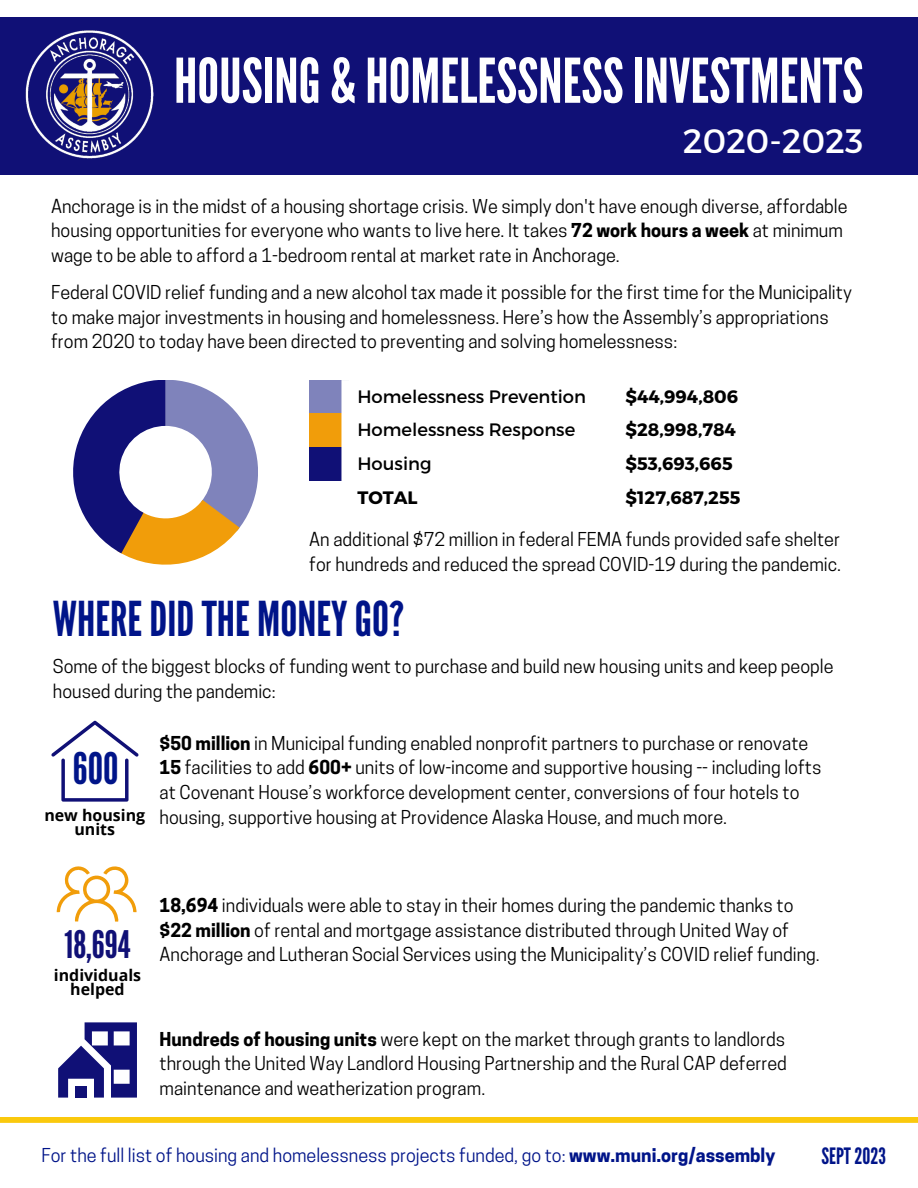
<style>
.page{position:relative;width:918px;height:1188px;background:#fff}
.page>*{position:absolute;margin:0;border:0;box-sizing:border-box;transform-origin:0 0}
.t1{font:61.5px "League Gothic";color:#fff}
.t2{font:48px "League Gothic";color:#001489}
.t3{font:43.5px "League Gothic";color:#001489}
.t4{font:37.95px "League Gothic";color:#101076}
.t5{font:33.9px "Montserrat";color:#fff}
.t6{font:22.5px "League Gothic";color:#001489}
.t7{font:18px/24.8px "Cooper Hewitt";color:#000}
.t8{font:18px "Cooper Hewitt";color:#001489}
.t9{font:700 18px "Montserrat";color:#000}
.t10{font:18px "Montserrat";color:#000}
.t11{font:700 15.9px/13.5px "Open Sans";color:#000;text-align:center}
.s1{font-weight:700}
</style>
<div class="page">
<div style="left:0;top:17px;width:918px;height:157px;background:#101076"></div>
<svg style="left:0;top:1117px;width:918px;height:6px;background:#faca11"></svg>
<img style="left:10px;top:30px;width:159px;height:145px">
<svg style="left:73px;top:380px;width:185px;height:185px"></svg>
<div style="left:309px;top:380px;width:39px;height:34px;background:#7f83bb"></div>
<div style="left:309px;top:414px;width:39px;height:34px;background:#f19d0a"></div>
<div style="left:309px;top:447px;width:39px;height:35px;background:#101076"></div>
<div style="left:309px;top:481px;width:39px;height:35px;background:#fff"></div>
<div style="left:341px;top:380px;width:14px;height:135px;background:#fff"></div>
<svg style="left:58px;top:1022px;width:79px;height:76px"></svg>
<svg style="left:51px;top:721px;width:88px;height:81px"></svg>
<svg style="left:57px;top:866px;width:80px;height:56px"></svg>
<p class="t1" style="left:174px;top:45px;width:691px">HOUSING &amp; HOMELESSNESSINVESTMENTS</p>
<p class="t5" style="left:683px;top:119px;width:182px">2020-2023</p>
<p class="t7" style="left:51px;top:196px;width:798px">Anchorage is in the midst of a housing shortage crisis. We simply don't have enough diverse, affordable housing opportunities for everyone who wants to live here. It takes <span class="s1">72 work hours a week</span> at minimum wage to be able to afford a 1-bedroom rental at market rate in Anchorage.</p>
<p class="t7" style="left:51px;top:282px;width:802px">Federal COVID relief funding and a new alcohol tax made it possible for the first time for the Municipality to make major investments in housing and homelessness. Here’s how the Assembly’s appropriations from 2020 to today have been directed to preventing and solving homelessness:</p>
<p class="t10" style="left:357px;top:384px;width:230px">Homelessness Prevention</p>
<p class="t9" style="left:626px;top:384px;width:114px">$44,994,806</p>
<p class="t10" style="left:357px;top:418px;width:219px">Homelessness Response</p>
<p class="t9" style="left:626px;top:418px;width:112px">$28,998,784</p>
<p class="t10" style="left:357px;top:452px;width:76px">Housing</p>
<p class="t9" style="left:626px;top:452px;width:109px">$53,693,665</p>
<p class="t9" style="left:357px;top:486px;width:62px">TOTAL</p>
<p class="t9" style="left:626px;top:486px;width:116px">$127,687,255</p>
<p class="t7" style="left:309px;top:529px;width:533px">An additional $72 million in federal FEMA funds provided safe shelter for hundreds and reduced the spread COVID-19 during the pandemic.</p>
<p class="t2" style="left:53px;top:591px;width:353px">WHEREDIDTHE MONEYGO?</p>
<p class="t7" style="left:53px;top:656px;width:782px">Some of the biggest blocks of funding went to purchase and build new housing units and keep people housed during the pandemic:</p>
<p class="t3" style="left:73px;top:744px;width:47px">600</p>
<p class="t11" style="left:44px;top:808px;width:102px">new housing units</p>
<p class="t7" style="left:160px;top:733px;width:663px"><span class="s1">$50 million</span> in Municipal funding enabled nonprofit partners to purchase or renovate <span class="s1">15</span> facilities to add <span class="s1">600+</span> units of low-income and supportive housing -- including lofts at Covenant House’s workforce development center, conversions of four hotels to housing, supportive housing at Providence Alaska House, and much more.</p>
<p class="t4" style="left:65px;top:923px;width:68px">18,694</p>
<p class="t11" style="left:54px;top:968px;width:89px">individuals</p>
<p class="t11" style="left:70px;top:982px;width:56px">helped</p>
<p class="t7" style="left:160px;top:895px;width:662px"><span class="s1">18,694</span> individuals were able to stay in their homes during the pandemic thanks to <span class="s1">$22 million</span> of rental and mortgage assistance distributed through United Way of<br>Anchorage and Lutheran Social Services using the Municipality’s COVID relief funding.</p>
<p class="t7" style="left:160px;top:1029px;width:629px;text-align:justify"><span class="s1">Hundreds of housing units</span> were kept on the market through grants to landlords through the United Way Landlord Housing Partnership and the Rural CAP deferred maintenance and weatherization program.</p>
<p class="t8" style="left:42px;top:1149px;width:735px">For the full list of housing and homelessness projects funded, go to: <span class="s1">www.muni.org/assembly</span></p>
<p class="t6" style="left:821px;top:1143px;width:66px">SEPT2023</p>
</div>
